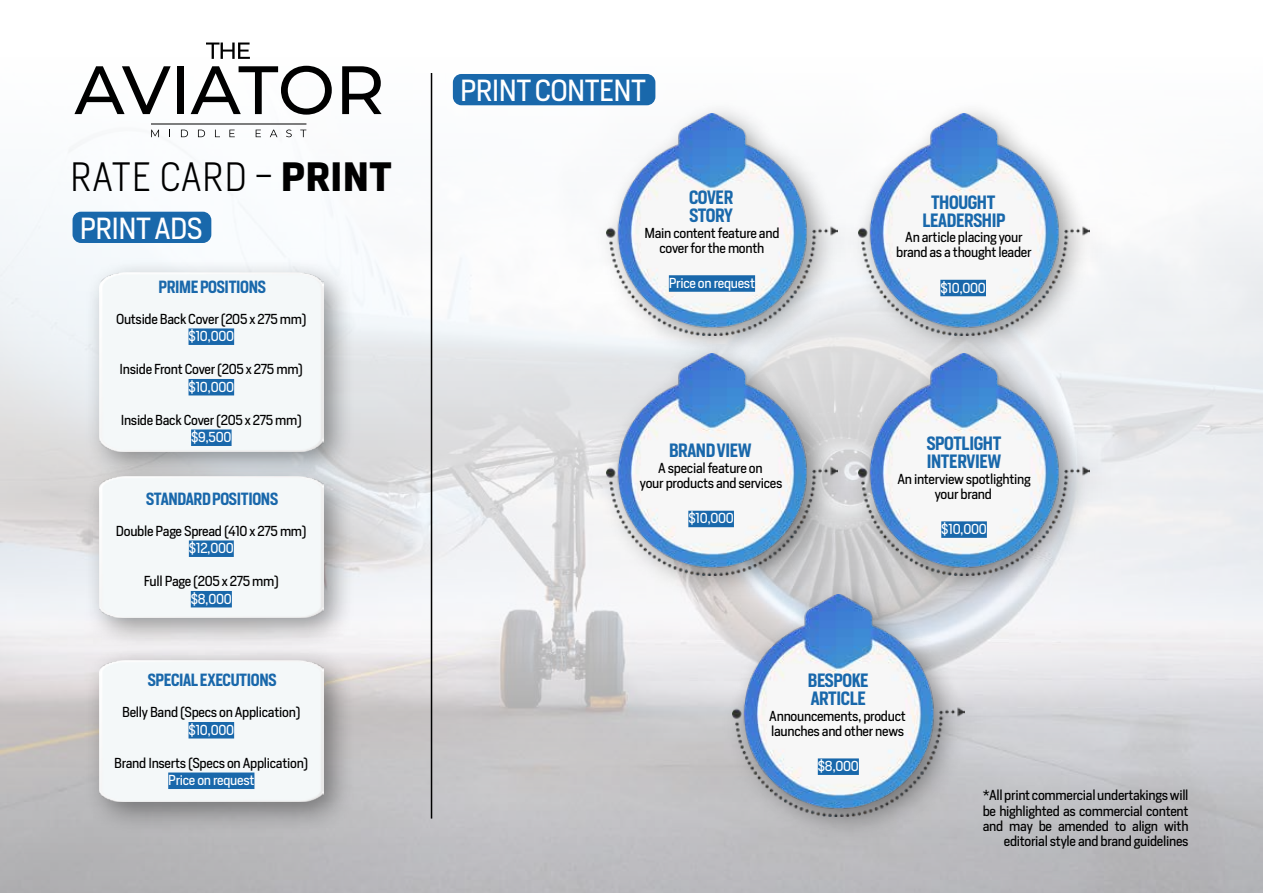
<style>
.page{position:relative;width:1263px;height:893px;background:#fff}
.page>*{position:absolute;margin:0;border:0;box-sizing:border-box;transform-origin:0 0}
.t1{font:300 38.25px "Heron Sans";letter-spacing:.02em;color:#000}
.t2{font:28.5px "Heron Sans";letter-spacing:-.02em;color:#fff}
.t3{font:600 18px/18px "Heron Sans Cond";letter-spacing:-.02em;color:#1968ab}
.t4{font:600 16.5px "Heron Sans Cond";letter-spacing:-.02em;color:#1968ab}
.t5{font:13.5px/15.3px "Heron Sans";letter-spacing:-.02em;color:#000;text-align:center}
.t6{font:13.5px "Heron Sans";letter-spacing:-.02em;color:#fff}
.s1{font-weight:700}
</style>
<div class="page">
<img style="left:0;top:42px;width:1263px;height:851px">
<div style="left:453px;top:74px;width:202px;height:31px;background:#1968ab;border-radius:9px"></div>
<div style="left:73px;top:212px;width:138px;height:31px;background:#1968ab;border-radius:9px"></div>
<div style="left:84px;top:257px;width:272px;height:227px;background:#000;opacity:.4"></div>
<div style="left:99px;top:273px;width:224px;height:178px;background:#f4f8f9"></div>
<div style="left:84px;top:461px;width:272px;height:189px;background:#000;opacity:.4"></div>
<div style="left:99px;top:477px;width:224px;height:141px;background:#f4f8f9"></div>
<div style="left:84px;top:645px;width:272px;height:188px;background:#000;opacity:.4"></div>
<div style="left:99px;top:660px;width:224px;height:141px;background:#f4f8f9"></div>
<div style="left:189px;top:328px;width:45px;height:17px;background:#1968ab"></div>
<div style="left:189px;top:379px;width:45px;height:16px;background:#1968ab"></div>
<div style="left:191px;top:429px;width:41px;height:17px;background:#1968ab"></div>
<div style="left:189px;top:540px;width:45px;height:17px;background:#1968ab"></div>
<div style="left:191px;top:591px;width:41px;height:16px;background:#1968ab"></div>
<div style="left:189px;top:722px;width:45px;height:16px;background:#1968ab"></div>
<div style="left:168px;top:772px;width:86px;height:17px;background:#1968ab"></div>
<hr style="left:431px;top:73px;width:1px;height:746px;background:#000">
<div style="left:845px;top:99px;width:273px;height:267px;background:#000;opacity:.4"></div>
<img style="left:866px;top:113px;width:224px;height:222px">
<div style="left:719px;top:581px;width:274px;height:266px;background:#000;opacity:.4"></div>
<img style="left:733px;top:606px;width:231px;height:210px">
<div style="left:593px;top:99px;width:273px;height:267px;background:#000;opacity:.4"></div>
<img style="left:606px;top:113px;width:232px;height:222px">
<div style="left:845px;top:339px;width:273px;height:267px;background:#000;opacity:.4"></div>
<img style="left:866px;top:353px;width:224px;height:222px">
<div style="left:593px;top:339px;width:273px;height:267px;background:#000;opacity:.4"></div>
<img style="left:606px;top:353px;width:232px;height:222px">
<div style="left:669px;top:275px;width:86px;height:17px;background:#1968ab"></div>
<div style="left:940px;top:280px;width:46px;height:16px;background:#1968ab"></div>
<div style="left:941px;top:521px;width:46px;height:17px;background:#1968ab"></div>
<div style="left:818px;top:758px;width:41px;height:17px;background:#1968ab"></div>
<div style="left:688px;top:511px;width:46px;height:16px;background:#1968ab"></div>
<svg style="left:74px;top:66px;width:97px;height:48px"></svg>
<div style="left:177px;top:66px;width:7px;height:48px;background:#000"></div>
<svg style="left:191px;top:66px;width:141px;height:49px"></svg>
<svg style="left:342px;top:66px;width:40px;height:48px"></svg>
<svg style="left:206px;top:43px;width:44px;height:16px"></svg>
<svg style="left:151px;top:130px;width:8px;height:7px"></svg>
<svg style="left:181px;top:130px;width:7px;height:7px"></svg>
<svg style="left:198px;top:130px;width:7px;height:7px"></svg>
<svg style="left:215px;top:130px;width:5px;height:7px"></svg>
<svg style="left:229px;top:130px;width:6px;height:7px"></svg>
<svg style="left:256px;top:130px;width:5px;height:7px"></svg>
<svg style="left:270px;top:130px;width:7px;height:7px"></svg>
<svg style="left:286px;top:130px;width:6px;height:7px"></svg>
<svg style="left:300px;top:130px;width:6px;height:7px"></svg>
<hr style="left:151px;top:124px;width:155px;height:1px;background:#000">
<h1 class="t1" style="left:70px;top:153px;width:323px">RATE CARD - <span class="s1">PRINT</span></h1>
<h2 class="t2" style="left:80px;top:210px;width:125px">PRINT ADS</h2>
<p class="t4" style="left:158px;top:276px;width:109px">PRIME POSITIONS</p>
<p class="t5" style="left:116px;top:311px;width:192px">Outside Back Cover (205 x 275 mm)</p>
<p class="t6" style="left:189px;top:328px;width:47px">$10,000</p>
<p class="t5" style="left:120px;top:361px;width:185px">Inside Front Cover (205 x 275 mm)</p>
<p class="t6" style="left:189px;top:378px;width:47px">$10,000</p>
<p class="t5" style="left:121px;top:412px;width:183px">Inside Back Cover (205 x 275 mm)</p>
<p class="t6" style="left:191px;top:429px;width:42px">$9,500</p>
<p class="t4" style="left:146px;top:488px;width:133px">STANDARD POSITIONS</p>
<p class="t5" style="left:116px;top:523px;width:192px">Double Page Spread (410 x 275 mm)</p>
<p class="t6" style="left:189px;top:540px;width:46px">$12,000</p>
<p class="t5" style="left:144px;top:573px;width:137px">Full Page (205 x 275 mm)</p>
<p class="t6" style="left:191px;top:590px;width:43px">$8,000</p>
<p class="t4" style="left:148px;top:669px;width:130px">SPECIAL EXECUTIONS</p>
<p class="t5" style="left:122px;top:704px;width:180px">Belly Band (Specs on Application)</p>
<p class="t6" style="left:189px;top:721px;width:47px">$10,000</p>
<p class="t5" style="left:114px;top:755px;width:196px">Brand Inserts (Specs on Application)</p>
<p class="t6" style="left:168px;top:772px;width:88px">Price on request</p>
<h2 class="t2" style="left:460px;top:72px;width:187px">PRINT CONTENT</h2>
<h3 class="t3" style="left:689px;top:188px;width:46px">COVER<br>STORY</h3>
<p class="t5" style="left:644px;top:225px;width:137px">Main content feature and cover for the month</p>
<p class="t6" style="left:669px;top:274px;width:88px">Price on request</p>
<h3 class="t3" style="left:669px;top:441px;width:84px">BRAND VIEW</h3>
<p class="t5" style="left:640px;top:460px;width:144px">A special feature on<br>your products and services</p>
<p class="t6" style="left:688px;top:510px;width:47px">$10,000</p>
<h3 class="t3" style="left:922px;top:193px;width:84px;text-align:center">THOUGHT<br>LEADERSHIP</h3>
<p class="t5" style="left:896px;top:229px;width:137px">An article placing your brand as a thought leader</p>
<p class="t6" style="left:940px;top:279px;width:47px">$10,000</p>
<h3 class="t3" style="left:927px;top:435px;width:76px">SPOTLIGHT<br>INTERVIEW</h3>
<p class="t5" style="left:897px;top:471px;width:135px">An interview spotlighting your brand</p>
<p class="t6" style="left:941px;top:520px;width:47px">$10,000</p>
<h3 class="t3" style="left:808px;top:672px;width:62px">BESPOKE<br>ARTICLE</h3>
<p class="t5" style="left:769px;top:708px;width:138px;text-align:left">Announcements, product launches and other news</p>
<p class="t6" style="left:818px;top:758px;width:43px">$8,000</p>
<p class="t5" style="left:983px;top:787px;width:207px;text-align:right">*All print commercial undertakings will be highlighted as commercial content and may be amended to align with editorial style and brand guidelines</p>
</div>
